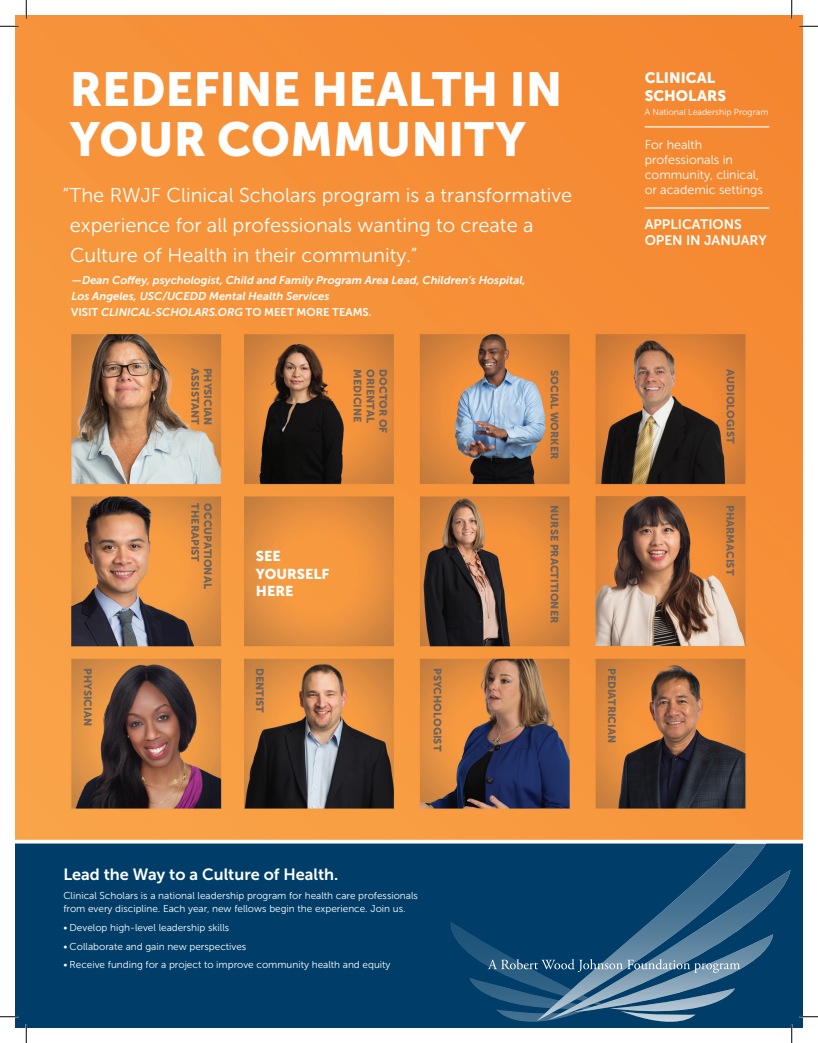
<style>
.page{position:relative;width:818px;height:1043px;background:#fff}
.page>*{position:absolute;margin:0;border:0;box-sizing:border-box;transform-origin:0 0}
.t1{font:47.5px "Museo Sans 900";color:#fff}
.t2{font:20px/30px "Museo Sans 300";color:#fff}
.t3{font:16.25px "Museo Sans 700";color:#fff}
.t4{font:15px/18px "Museo Sans 900";color:#fff}
.t5{font:14.25px/17.1px "Museo Sans 900";color:#fff}
.t6{font:13.75px/16.5px "Museo Sans 700";color:#fff}
.t7{font:12.5px/15px "Museo Sans 300";color:#fff}
.t8{font:italic 11.25px/16.2px "Museo Sans 700";color:#fff}
.t9{font:10.62px "Museo Sans 900";color:#70635a}
.t10{font:10px/13.1px "Museo Sans 300";color:#fff}
.t11{font:8.75px "Museo Sans 300";color:#fff}
.s1{font-style:normal}
</style>
<div class="page">
<img style="left:15px;top:15px;width:787px;height:824px">
<hr style="left:644px;top:126px;width:125px;height:1px;background:#fff">
<hr style="left:644px;top:207px;width:125px;height:2px;background:#fff">
<div style="left:15px;top:843px;width:787px;height:185px;background:#003e69"></div>
<svg style="left:442px;top:843px;width:348px;height:79px"></svg>
<svg style="left:450px;top:922px;width:323px;height:100px"></svg>
<svg style="left:15px;top:839px;width:787px;height:1px"></svg>
<svg style="left:0;top:25px;width:19px;height:2px"></svg>
<svg style="left:799px;top:25px;width:19px;height:2px"></svg>
<svg style="left:0;top:1015px;width:19px;height:2px"></svg>
<svg style="left:799px;top:1015px;width:19px;height:2px"></svg>
<svg style="left:25px;top:0;width:2px;height:19px"></svg>
<svg style="left:25px;top:1024px;width:2px;height:18px"></svg>
<svg style="left:790px;top:0;width:2px;height:19px"></svg>
<svg style="left:790px;top:1024px;width:2px;height:18px"></svg>
<h1 class="t1" style="left:70px;top:62px;width:494px">REDEFINE HEALTH IN</h1>
<h1 class="t1" style="left:70px;top:112px;width:457px">YOUR COMMUNITY</h1>
<h2 class="t2" style="left:70px;top:180px;width:504px;text-indent:-7px">“The RWJF Clinical Scholars program is a transformative experience for all professionals wanting to create a<br>Culture of Health in their community.”</h2>
<p class="t8" style="left:71px;top:272px;width:456px">—Dean Coffey, psychologist, Child and Family Program Area Lead, Children’s Hospital,<br>Los Angeles, USC/UCEDD Mental Health Services<br><span class="s1">VISIT</span> CLINICAL-SCHOLARS.ORG <span class="s1">TO MEET MORE TEAMS.</span></p>
<p class="t9" style="left:94px;top:668px;width:60px;rotate:90deg">PHYSICIAN</p>
<p class="t9" style="left:201px;top:367px;width:59px;rotate:90deg">ASSISTANT</p>
<p class="t9" style="left:214px;top:367px;width:60px;rotate:90deg">PHYSICIAN</p>
<p class="t9" style="left:201px;top:503px;width:60px;rotate:90deg">THERAPIST</p>
<p class="t9" style="left:214px;top:503px;width:87px;rotate:90deg">OCCUPATIONAL</p>
<p class="t9" style="left:363px;top:369px;width:55px;rotate:90deg">MEDICINE</p>
<p class="t9" style="left:376px;top:369px;width:55px;rotate:90deg">ORIENTAL</p>
<p class="t9" style="left:389px;top:369px;width:65px;rotate:90deg">DOCTOR OF</p>
<h3 class="t5" style="left:256px;top:548px;width:75px">SEE<br>YOURSELF<br>HERE</h3>
<p class="t9" style="left:266px;top:667px;width:47px;rotate:90deg">DENTIST</p>
<p class="t9" style="left:443px;top:668px;width:85px;rotate:90deg">PSYCHOLOGIST</p>
<p class="t9" style="left:560px;top:370px;width:90px;rotate:90deg">SOCIAL WORKER</p>
<p class="t9" style="left:560px;top:505px;width:119px;rotate:90deg">NURSE PRACTITIONER</p>
<h3 class="t4" style="left:644px;top:69px;width:83px">CLINICAL<br>SCHOLARS</h3>
<p class="t11" style="left:644px;top:108px;width:125px">A National Leadership Program</p>
<p class="t7" style="left:644px;top:137px;width:120px">For health professionals in community, clinical, or academic settings</p>
<h3 class="t6" style="left:644px;top:216px;width:124px">APPLICATIONS<br>OPEN IN JANUARY</h3>
<p class="t9" style="left:618px;top:668px;width:77px;rotate:90deg">PEDIATRICIAN</p>
<p class="t9" style="left:736px;top:369px;width:76px;rotate:90deg">AUDIOLOGIST</p>
<p class="t9" style="left:736px;top:505px;width:71px;rotate:90deg">PHARMACIST</p>
<h3 class="t3" style="left:63px;top:865px;width:276px">Lead the Way to a Culture of Health.</h3>
<p class="t10" style="left:63px;top:889px;width:356px">Clinical Scholars is a national leadership program for health care professionals from every discipline. Each year, new fellows begin the experience. Join us.</p>
<p class="t10" style="left:63px;top:921px;width:167px">• Develop high-level leadership skills</p>
<p class="t10" style="left:63px;top:939px;width:184px">• Collaborate and gain new perspectives</p>
<p class="t10" style="left:63px;top:958px;width:329px">• Receive funding for a project to improve community health and equity</p>
</div>
